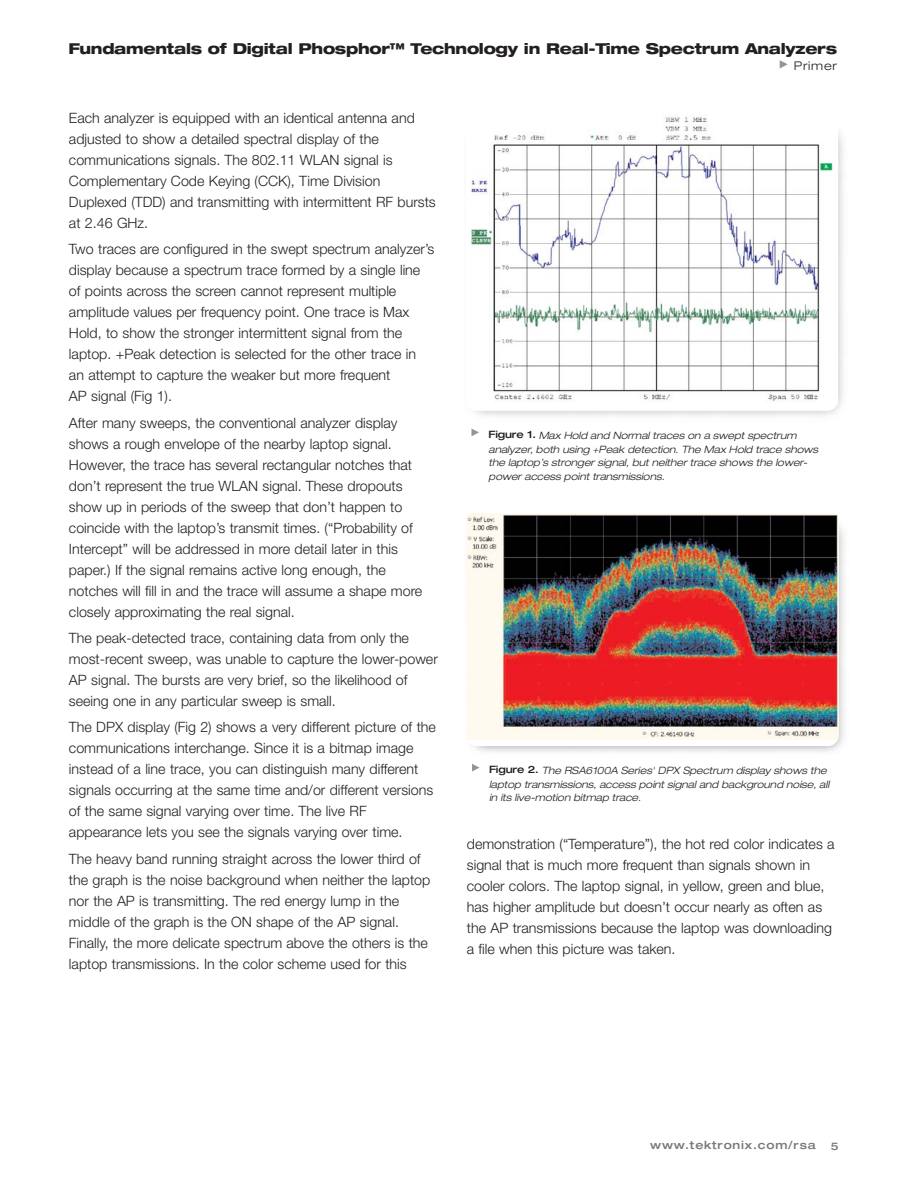
<style>
.page{position:relative;width:918px;height:1188px;background:#fff}
.page>*{position:absolute;margin:0;border:0;box-sizing:border-box;transform-origin:0 0}
.t1{font:800 expanded 15px "Helvetica Neue";letter-spacing:-.02em;color:#231f20}
.t2{font:300 14.25px/21px "Helvetica Neue";color:#231f20}
.t3{font:300 expanded 12px "Helvetica Neue";letter-spacing:.065em;color:#231f20}
.t4{font:500 expanded 11.25px "Helvetica Neue";letter-spacing:.075em;color:#77787b}
.t5{font:500 expanded 10.5px "Helvetica Neue";color:#77787b}
.t6{font:italic 300 expanded 10.2px/13.5px "Helvetica Neue";color:#231f20}
.s1{font-weight:500;font-style:normal}
</style>
<div class="page">
<svg style="left:780px;top:60px;width:8px;height:9px"></svg>
<img style="left:472px;top:117px;width:361px;height:284px">
<svg style="left:471px;top:429px;width:8px;height:7px"></svg>
<img style="left:466px;top:514px;width:373px;height:226px">
<svg style="left:472px;top:764px;width:8px;height:8px"></svg>
<p class="t1" style="left:68px;top:43px;width:770px">Fundamentals of Digital Phosphor™ Technology in Real-Time Spectrum Analyzers</p>
<p class="t3" style="left:794px;top:62px;width:45px">Primer</p>
<p class="t2" style="left:69px;top:109px;width:368px">Each analyzer is equipped with an identical antenna and adjusted to show a detailed spectral display of the communications signals. The 802.11 WLAN signal is Complementary Code Keying (CCK), Time Division Duplexed (TDD) and transmitting with intermittent RF bursts at 2.46 GHz.</p>
<p class="t2" style="left:69px;top:240px;width:367px">Two traces are configured in the swept spectrum analyzer’s display because a spectrum trace formed by a single line of points across the screen cannot represent multiple amplitude values per frequency point. One trace is Max Hold, to show the stronger intermittent signal from the laptop. +Peak detection is selected for the other trace in an attempt to capture the weaker but more frequent<br>AP signal (Fig 1).</p>
<p class="t2" style="left:69px;top:413px;width:355px">After many sweeps, the conventional analyzer display shows a rough envelope of the nearby laptop signal.<br>However, the trace has several rectangular notches that don’t represent the true WLAN signal. These dropouts show up in periods of the sweep that don’t happen to coincide with the laptop’s transmit times. (“Probability of Intercept” will be addressed in more detail later in this paper.) If the signal remains active long enough, the notches will fill in and the trace will assume a shape more closely approximating the real signal.</p>
<p class="t2" style="left:69px;top:629px;width:370px">The peak-detected trace, containing data from only the most-recent sweep, was unable to capture the lower-power AP signal. The bursts are very brief, so the likelihood of seeing one in any particular sweep is small.</p>
<p class="t2" style="left:69px;top:718px;width:368px">The DPX display (Fig 2) shows a very different picture of the communications interchange. Since it is a bitmap image instead of a line trace, you can distinguish many different signals occurring at the same time and/or different versions of the same signal varying over time. The live RF appearance lets you see the signals varying over time.</p>
<p class="t2" style="left:69px;top:850px;width:363px">The heavy band running straight across the lower third of the graph is the noise background when neither the laptop nor the AP is transmitting. The red energy lump in the middle of the graph is the ON shape of the AP signal.<br>Finally, the more delicate spectrum above the others is the laptop transmissions. In the color scheme used for this</p>
<p class="t6" style="left:489px;top:430px;width:333px"><span class="s1">F i g u r e 1 .</span> Max Hold and Normal traces on a swept spectrum analyzer, both using +Peak detection. The Max Hold trace shows the laptop’s stronger signal, but neither trace shows the lower&shy;power access point transmissions.</p>
<p class="t6" style="left:489px;top:765px;width:344px"><span class="s1">F i g u r e 2 .</span> The RSA6100A Series' DPX Spectrum display shows the laptop transmissions, access point signal and background noise, all in its live-motion bitmap trace.</p>
<p class="t2" style="left:467px;top:834px;width:369px">demonstration (“Temperature”), the hot red color indicates a signal that is much more frequent than signals shown in cooler colors. The laptop signal, in yellow, green and blue, has higher amplitude but doesn’t occur nearly as often as the AP transmissions because the laptop was downloading a file when this picture was taken.</p>
<p class="t4" style="left:650px;top:1141px;width:167px">www.tektronix.com/rsa</p>
<p class="t5" style="left:831px;top:1142px;width:9px">5</p>
</div>
